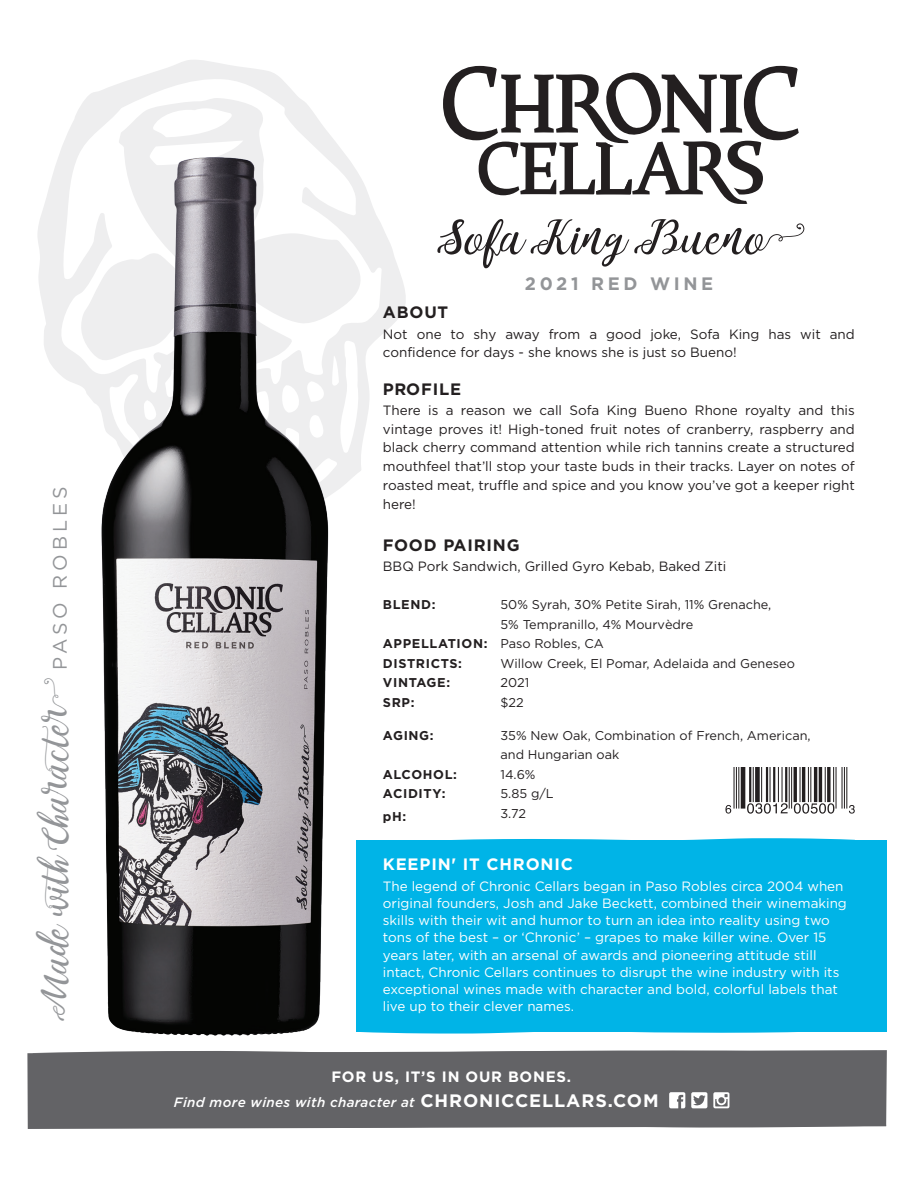
<style>
.page{position:relative;width:918px;height:1188px;background:#fff}
.page>*{position:absolute;margin:0;border:0;box-sizing:border-box;transform-origin:0 0}
.t1{font:27.9px "noelan script";color:#939598}
.t2{font:700 18px "Gotham";letter-spacing:.2em;color:#939598}
.t3{font:700 16.5px "Gotham";letter-spacing:.05em;color:#231f20}
.t4{font:700 16.5px "Gotham";letter-spacing:.05em;color:#fff}
.t5{font:700 15px "Gotham";letter-spacing:.05em;color:#fff}
.t6{font:13.5px/17.2px "Gotham";color:#fff}
.t7{font:13.5px/18.8px "Gotham";color:#231f20}
.t8{font:italic 500 13.5px "Gotham";letter-spacing:.025em;color:#fff}
.t9{font:12.75px/19.5px "Gotham";color:#231f20}
.t10{font:700 12.75px/19.5px "Gotham";letter-spacing:.05em;color:#231f20}
.s1{font-weight:700;font-style:normal;font-size:18px}
</style>
<div class="page">
<div style="left:356px;top:840px;width:531px;height:192px;background:#00b4e7"></div>
<svg style="left:453px;top:838px;width:402px;height:2px"></svg>
<svg style="left:361px;top:1032px;width:435px;height:2px"></svg>
<svg style="left:38px;top:60px;width:368px;height:434px"></svg>
<div style="left:27px;top:1050px;width:860px;height:79px;background:#636366"></div>
<svg style="left:33px;top:1050px;width:853px;height:6px;background:#818183"></svg>
<svg style="left:33px;top:1122px;width:853px;height:6px;background:#6d6d70"></svg>
<svg style="left:443px;top:66px;width:356px;height:138px"></svg>
<svg style="left:713px;top:1092px;width:16px;height:16px"></svg>
<svg style="left:669px;top:1092px;width:16px;height:16px"></svg>
<svg style="left:691px;top:1092px;width:16px;height:16px"></svg>
<svg style="left:437px;top:219px;width:367px;height:49px"></svg>
<hr style="left:738px;top:767px;width:1px;height:42px;background:#231f20">
<hr style="left:736px;top:767px;width:1px;height:42px;background:#231f20">
<hr style="left:734px;top:767px;width:1px;height:42px;background:#231f20">
<hr style="left:741px;top:767px;width:4px;height:42px;background:#231f20">
<hr style="left:749px;top:767px;width:2px;height:35px;background:#231f20">
<hr style="left:753px;top:767px;width:1px;height:35px;background:#231f20">
<div style="left:755px;top:767px;width:5px;height:35px;background:#231f20"></div>
<hr style="left:761px;top:767px;width:1px;height:35px;background:#231f20">
<hr style="left:766px;top:767px;width:2px;height:35px;background:#231f20">
<hr style="left:770px;top:767px;width:1px;height:35px;background:#231f20">
<hr style="left:773px;top:767px;width:2px;height:35px;background:#231f20">
<hr style="left:782px;top:767px;width:1px;height:35px;background:#231f20">
<hr style="left:778px;top:767px;width:1px;height:35px;background:#231f20">
<hr style="left:785px;top:767px;width:2px;height:35px;background:#231f20">
<hr style="left:791px;top:767px;width:1px;height:42px;background:#231f20">
<hr style="left:789px;top:767px;width:1px;height:42px;background:#231f20">
<hr style="left:794px;top:767px;width:3px;height:35px;background:#231f20">
<hr style="left:800px;top:767px;width:1px;height:35px;background:#231f20">
<hr style="left:802px;top:767px;width:3px;height:35px;background:#231f20">
<hr style="left:810px;top:767px;width:1px;height:35px;background:#231f20">
<hr style="left:808px;top:767px;width:1px;height:35px;background:#231f20">
<hr style="left:819px;top:767px;width:3px;height:35px;background:#231f20">
<hr style="left:814px;top:767px;width:3px;height:35px;background:#231f20">
<hr style="left:825px;top:767px;width:1px;height:35px;background:#231f20">
<svg style="left:827px;top:767px;width:4px;height:35px"></svg>
<hr style="left:846px;top:767px;width:1px;height:42px;background:#231f20">
<hr style="left:844px;top:767px;width:1px;height:42px;background:#231f20">
<hr style="left:842px;top:767px;width:1px;height:42px;background:#231f20">
<hr style="left:836px;top:767px;width:1px;height:42px;background:#231f20">
<hr style="left:833px;top:767px;width:1px;height:35px;background:#231f20">
<svg style="left:725px;top:805px;width:6px;height:9px"></svg>
<svg style="left:747px;top:803px;width:41px;height:11px"></svg>
<svg style="left:794px;top:803px;width:40px;height:11px"></svg>
<svg style="left:849px;top:805px;width:6px;height:9px"></svg>
<img style="left:99px;top:153px;width:232px;height:883px">
<h1 class="t1" style="left:37px;top:1015px;width:530px;rotate:-90deg">Made with Character <sub>P</sub> <sub>A</sub> <sub>S</sub> <sub>O</sub> <sub>R</sub> <sub>O</sub> <sub>B</sub> <sub>L</sub> <sub>E</sub> <sub>S</sub></h1>
<h2 class="t2" style="left:525px;top:273px;width:190px">2021 RED WINE</h2>
<p class="t3" style="left:383px;top:303px;width:67px">ABOUT</p>
<p class="t7" style="left:383px;top:324px;width:473px">Not one to shy away from a good joke, Sofa King has wit and confidence for days - she knows she is just so Bueno!</p>
<p class="t3" style="left:383px;top:379px;width:80px">PROFILE</p>
<p class="t7" style="left:383px;top:400px;width:473px;text-align:justify">There is a reason we call Sofa King Bueno Rhone royalty and this vintage proves it! High-toned fruit notes of cranberry, raspberry and black cherry command attention while rich tannins create a structured mouthfeel that’ll stop your taste buds in their tracks. Layer on notes of roasted meat, truffle and spice and you know you’ve got a keeper right here!</p>
<p class="t3" style="left:383px;top:536px;width:138px">FOOD PAIRING</p>
<p class="t7" style="left:383px;top:557px;width:345px">BBQ Pork Sandwich, Grilled Gyro Kebab, Baked Ziti</p>
<p class="t10" style="left:383px;top:595px;width:54px">BLEND:</p>
<p class="t10" style="left:383px;top:634px;width:106px">APPELLATION:<br>DISTRICTS:<br>VINTAGE:<br>SRP:</p>
<p class="t10" style="left:383px;top:725px;width:52px">AGING:</p>
<p class="t10" style="left:383px;top:764px;width:76px">ALCOHOL:<br>ACIDITY:</p>
<p class="t10" style="left:383px;top:806px;width:25px">pH:</p>
<p class="t9" style="left:500px;top:595px;width:296px">50% Syrah, 30% Petite Sirah, 11% Grenache,<br>5% Tempranillo, 4% Mourvèdre<br>Paso Robles, CA<br>Willow Creek, El Pomar, Adelaida and Geneseo<br>2021<br>$22</p>
<p class="t9" style="left:500px;top:725px;width:312px">35% New Oak, Combination of French, American, and Hungarian oak<br>14.6%<br>5.85 g/L<br>3.72</p>
<p class="t4" style="left:383px;top:855px;width:192px">KEEPIN' IT CHRONIC</p>
<p class="t6" style="left:383px;top:877px;width:466px">The legend of Chronic Cellars began in Paso Robles circa 2004 when original founders, Josh and Jake Beckett, combined their winemaking skills with their wit and humor to turn an idea into reality using two tons of the best – or ‘Chronic’ – grapes to make killer wine. Over 15 years later, with an arsenal of awards and pioneering attitude still intact, Chronic Cellars continues to disrupt the wine industry with its exceptional wines made with character and bold, colorful labels that live up to their clever names.</p>
<p class="t5" style="left:331px;top:1068px;width:241px">FOR US, IT’S IN OUR BONES.</p>
<p class="t8" style="left:174px;top:1095px;width:486px">Find more wines with character at <span class="s1">CHRONICCELLARS.COM</span></p>
</div>
